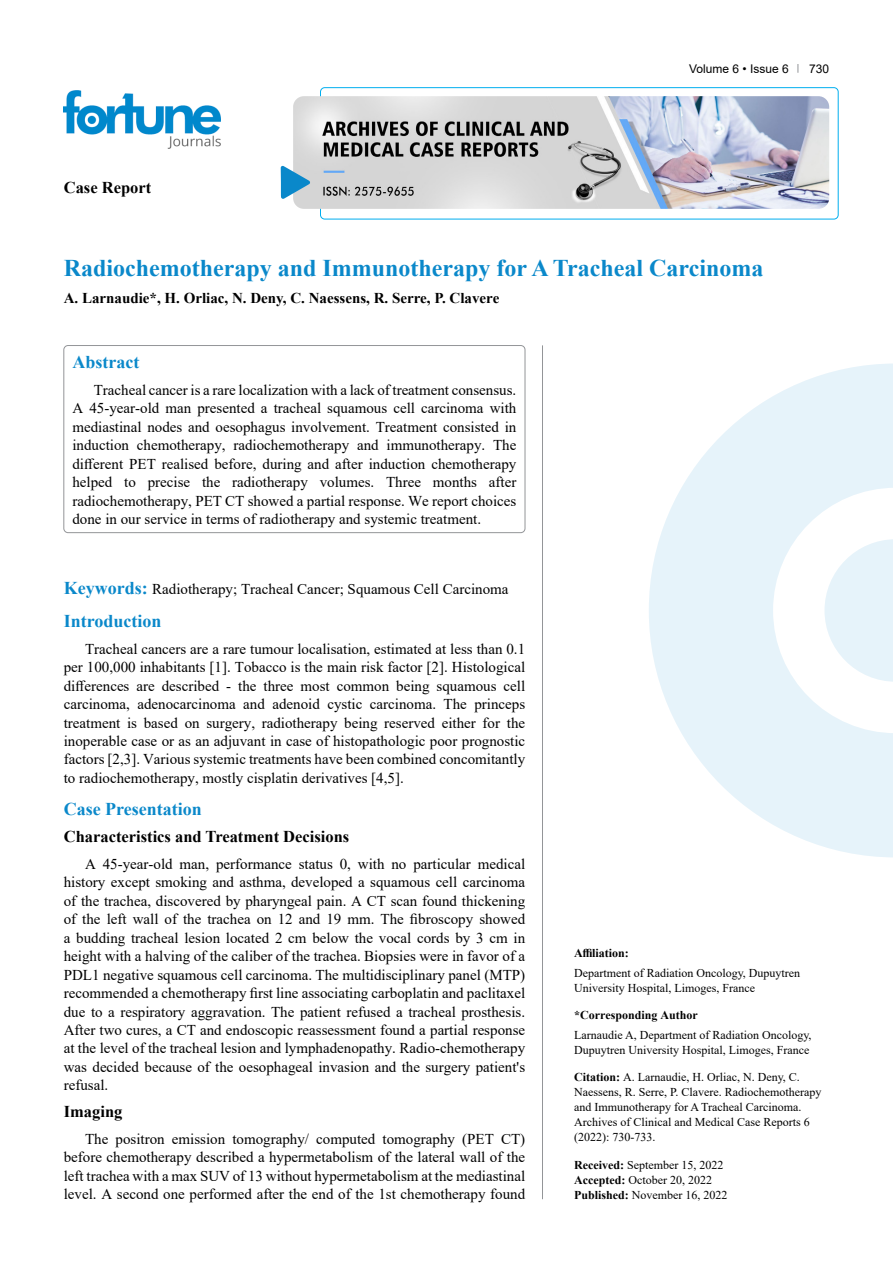
<style>
.page{position:relative;width:893px;height:1263px;background:#fff}
.page>*{position:absolute;margin:0;border:0;box-sizing:border-box;transform-origin:0 0}
.t1{font:700 24px "Times New Roman";color:#0a88ca}
.t2{font:700 18px "Times New Roman";color:#0a88ca}
.t3{font:700 16.5px "Times New Roman";color:#000}
.t4{font:15px/18.5px "Times New Roman";color:#000;text-align:justify}
.t5{font:700 15px "Times New Roman";color:#000}
.t6{font:12px/15px "Times New Roman";color:#000}
.t7{font:700 12px "Times New Roman";color:#000}
.t8{font:12px "Arial";color:#000}
.s1{font-weight:700;font-size:18px;color:#0a88ca}
.s2{font-weight:700}
</style>
<div class="page">
<div style="left:320px;top:87px;width:518px;height:132px;border:1px solid #00aeef;border-radius:4px"></div>
<img style="left:64px;top:90px;width:157px;height:59px">
<img style="left:293px;top:96px;width:536px;height:113px">
<svg style="left:281px;top:166px;width:29px;height:33px"></svg>
<div style="left:64px;top:345px;width:461px;height:188px;border:1px solid #939598;border-radius:4px"></div>
<hr style="left:542px;top:345px;width:1px;height:854px;background:#939598">
<svg style="left:649px;top:363px;width:244px;height:494px;fill:#e6f3fa"></svg>
<svg style="left:824px;top:539px;width:69px;height:143px"></svg>
<p class="t3" style="left:64px;top:175px;width:89px">Case Report</p>
<p class="t8" style="left:689px;top:60px;width:101px">Volume 6 • Issue 6</p>
<p class="t8" style="left:809px;top:60px;width:22px">730</p>
<h1 class="t1" style="left:64px;top:251px;width:701px">Radiochemotherapy and Immunotherapy for A Tracheal Carcinoma</h1>
<p class="t5" style="left:64px;top:287px;width:437px">A. Larnaudie*, H. Orliac, N. Deny, C. Naessens, R. Serre, P. Clavere</p>
<p class="t2" style="left:72px;top:349px;width:68px">Abstract</p>
<p class="t4" style="left:72px;top:380px;width:445px;text-indent:21px">Tracheal cancer is a rare localization with a lack of treatment consensus.<br>A 45-year-old man presented a tracheal squamous cell carcinoma with mediastinal nodes and oesophagus involvement. Treatment consisted in induction chemotherapy, radiochemotherapy and immunotherapy. The different PET realised before, during and after induction chemotherapy helped to precise the radiotherapy volumes. Three months after radiochemotherapy, PET CT showed a partial response. We report choices done in our service in terms of radiotherapy and systemic treatment.</p>
<p class="t4" style="left:64px;top:579px;width:446px"><span class="s1">Keywords:</span> Radiotherapy; Tracheal Cancer; Squamous Cell Carcinoma</p>
<p class="t2" style="left:64px;top:608px;width:99px">Introduction</p>
<p class="t4" style="left:64px;top:639px;width:463px;text-indent:21px">Tracheal cancers are a rare tumour localisation, estimated at less than 0.1 per 100,000 inhabitants [1]. Tobacco is the main risk factor [2]. Histological differences are described - the three most common being squamous cell carcinoma, adenocarcinoma and adenoid cystic carcinoma. The princeps treatment is based on surgery, radiotherapy being reserved either for the inoperable case or as an adjuvant in case of histopathologic poor prognostic factors [2,3]. Various systemic treatments have been combined concomitantly to radiochemotherapy, mostly cisplatin derivatives [4,5].</p>
<p class="t2" style="left:64px;top:796px;width:140px">Case Presentation</p>
<p class="t3" style="left:64px;top:824px;width:287px">Characteristics and Treatment Decisions</p>
<p class="t4" style="left:64px;top:854px;width:463px;text-indent:21px">A 45-year-old man, performance status 0, with no particular medical history except smoking and asthma, developed a squamous cell carcinoma of the trachea, discovered by pharyngeal pain. A CT scan found thickening of the left wall of the trachea on 12 and 19 mm. The fibroscopy showed a budding tracheal lesion located 2 cm below the vocal cords by 3 cm in height with a halving of the caliber of the trachea. Biopsies were in favor of a PDL1 negative squamous cell carcinoma. The multidisciplinary panel (MTP) recommended a chemotherapy first line associating carboplatin and paclitaxel due to a respiratory aggravation. The patient refused a tracheal prosthesis.<br>After two cures, a CT and endoscopic reassessment found a partial response at the level of the tracheal lesion and lymphadenopathy. Radio-chemotherapy was decided because of the oesophageal invasion and the surgery patient's refusal.</p>
<p class="t3" style="left:64px;top:1099px;width:60px">Imaging</p>
<p class="t4" style="left:64px;top:1129px;width:463px;text-indent:21px">The positron emission tomography/ computed tomography (PET CT) before chemotherapy described a hypermetabolism of the lateral wall of the left trachea with a max SUV of 13 without hypermetabolism at the mediastinal level. A second one performed after the end of the 1st chemotherapy found</p>
<p class="t7" style="left:574px;top:945px;width:56px">Affiliation:</p>
<p class="t6" style="left:574px;top:965px;width:228px">Department of Radiation Oncology, Dupuytren<br>University Hospital, Limoges, France</p>
<p class="t7" style="left:574px;top:1007px;width:125px">*Corresponding Author</p>
<p class="t6" style="left:574px;top:1027px;width:239px">Larnaudie A, Department of Radiation Oncology,<br>Dupuytren University Hospital, Limoges, France</p>
<p class="t6" style="left:574px;top:1069px;width:249px"><span class="s2">Citation:</span> A. Larnaudie, H. Orliac, N. Deny, C.<br>Naessens, R. Serre, P. Clavere. Radiochemotherapy and Immunotherapy for A Tracheal Carcinoma.<br>Archives of Clinical and Medical Case Reports 6 (2022): 730-733.</p>
<p class="t6" style="left:574px;top:1157px;width:155px"><span class="s2">Received:</span> September 15, 2022<br><span class="s2">Accepted:</span> October 20, 2022<br><span class="s2">Published:</span> November 16, 2022</p>
</div>
